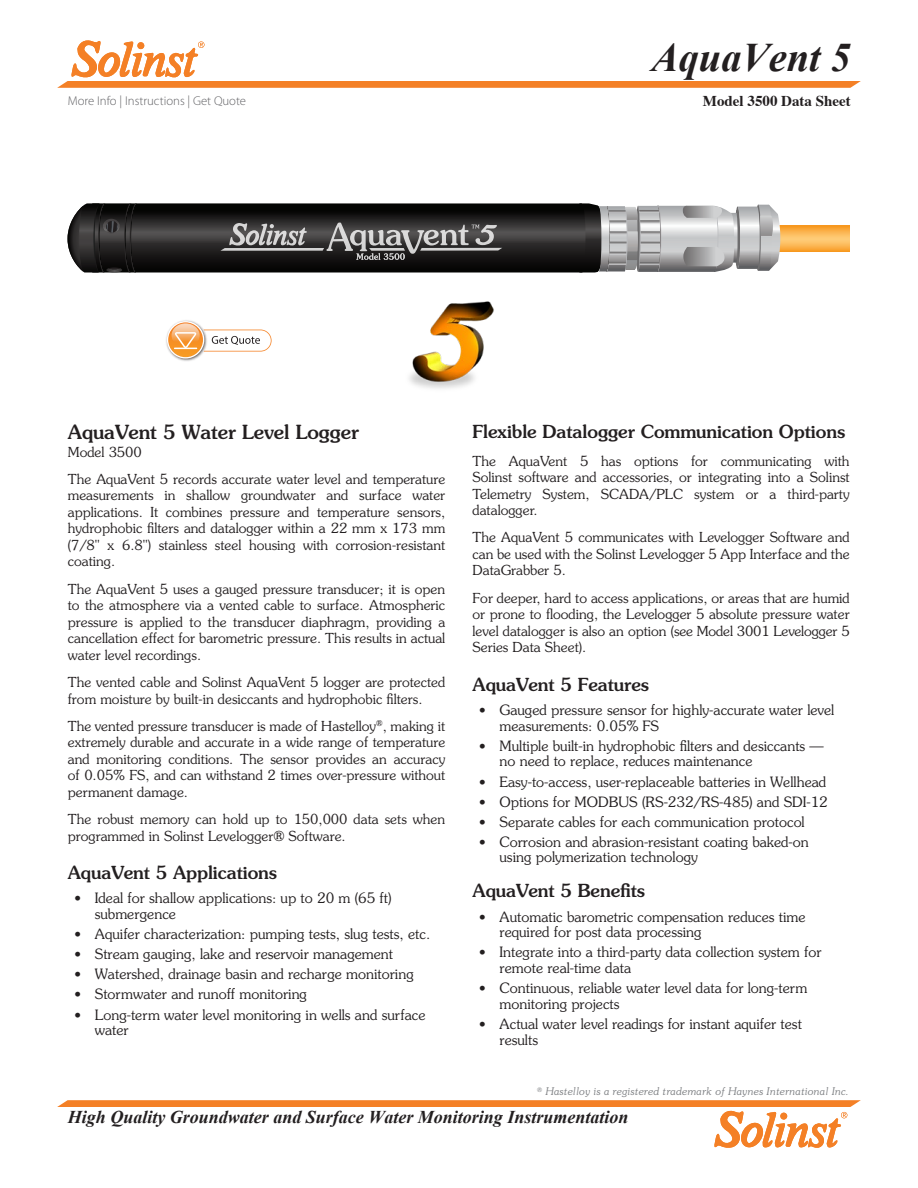
<style>
.page{position:relative;width:918px;height:1188px;background:#fff}
.page>*{position:absolute;margin:0;border:0;box-sizing:border-box;transform-origin:0 0}
.t1{font:italic 700 40.5px "Times New Roman";color:#231f20}
.Body_Subtitles{font:500 19.5px "Souvenir Std";color:#231f20}
.Body_Subtitles-2{font:500 18px "Souvenir Std";color:#231f20}
.t2{font:italic 700 18px "Times New Roman";color:#231f20}
.t3{font:700 15px "Times";color:#231f20}
.t4{font:300 14.25px/15.8px "Souvenir Std";color:#231f20}
.Body_Text{font:300 13.8px/16.5px "Souvenir Std";color:#231f20;text-align:justify}
.ToolBox_List{font:300 12.75px "Myriad Pro";color:#636366}
.t5{font:italic 300 10.5px "Souvenir Std";color:#808285}
</style>
<div class="page">
<svg style="left:57px;top:40px;width:804px;height:48px"></svg>
<svg style="left:57px;top:1100px;width:804px;height:48px"></svg>
<svg style="left:780px;top:226px;width:69px;height:25px"></svg>
<svg style="left:68px;top:203px;width:712px;height:70px"></svg>
<img style="left:409px;top:301px;width:85px;height:88px">
<img style="left:166px;top:320px;width:29px;height:41px">
<svg style="left:167px;top:321px;width:105px;height:38px"></svg>
<p class="ToolBox_List" style="left:68px;top:93px;width:180px">More Info | Instructions | Get Quote</p>
<h1 class="t1" style="left:652px;top:30px;width:201px">AquaVent 5</h1>
<p class="t3" style="left:703px;top:87px;width:149px">Model 3500 Data Sheet</p>
<p class="Body_Subtitles" style="left:68px;top:420px;width:293px">AquaVent 5 Water Level Logger</p>
<p class="Body_Text" style="left:68px;top:444px;width:75px">Model 3500</p>
<p class="Body_Text" style="left:68px;top:471px;width:379px">The AquaVent 5 records accurate water level and temperature measurements in shallow groundwater and surface water applications. It combines pressure and temperature sensors, hydrophobic filters and datalogger within a 22 mm x 173 mm (7/8" x 6.8") stainless steel housing with corrosion-resistant coating.</p>
<p class="Body_Text" style="left:68px;top:581px;width:379px">The AquaVent 5 uses a gauged pressure transducer; it is open to the atmosphere via a vented cable to surface. Atmospheric pressure is applied to the transducer diaphragm, providing a cancellation effect for barometric pressure. This results in actual water level recordings.</p>
<p class="Body_Text" style="left:68px;top:674px;width:379px">The vented cable and Solinst AquaVent 5 logger are protected from moisture by built-in desiccants and hydrophobic filters.</p>
<p class="Body_Text" style="left:68px;top:718px;width:379px">The vented pressure transducer is made of Hastelloy<sup>®</sup>, making it extremely durable and accurate in a wide range of temperature and monitoring conditions. The sensor provides an accuracy of 0.05% FS, and can withstand 2 times over-pressure without permanent damage.</p>
<p class="Body_Text" style="left:68px;top:811px;width:379px">The robust memory can hold up to 150,000 data sets when programmed in Solinst Levelogger® Software.</p>
<p class="Body_Subtitles-2" style="left:68px;top:862px;width:211px">AquaVent 5 Applications</p>
<p class="t4" style="left:95px;top:891px;width:298px;text-indent:-20px">• Ideal for shallow applications: up to 20 m (65 ft) submergence</p>
<p class="t4" style="left:75px;top:926px;width:357px">• Aquifer characterization: pumping tests, slug tests, etc.</p>
<p class="t4" style="left:75px;top:946px;width:320px">• Stream gauging, lake and reservoir management</p>
<p class="t4" style="left:75px;top:966px;width:341px">• Watershed, drainage basin and recharge monitoring</p>
<p class="t4" style="left:75px;top:987px;width:234px">• Stormwater and runoff monitoring</p>
<p class="t4" style="left:95px;top:1007px;width:332px;text-indent:-20px">• Long-term water level monitoring in wells and surface water</p>
<p class="Body_Subtitles-2" style="left:473px;top:420px;width:374px">Flexible Datalogger Communication Options</p>
<p class="Body_Text" style="left:473px;top:452px;width:379px">The AquaVent 5 has options for communicating with Solinst software and accessories, or integrating into a Solinst Telemetry System, SCADA/PLC system or a third-party datalogger.</p>
<p class="Body_Text" style="left:473px;top:529px;width:379px">The AquaVent 5 communicates with Levelogger Software and can be used with the Solinst Levelogger 5 App Interface and the DataGrabber 5.</p>
<p class="Body_Text" style="left:473px;top:589px;width:379px">For deeper, hard to access applications, or areas that are humid or prone to flooding, the Levelogger 5 absolute pressure water level datalogger is also an option (see Model 3001 Levelogger 5<br>Series Data Sheet).</p>
<p class="Body_Subtitles-2" style="left:473px;top:673px;width:178px">AquaVent 5 Features</p>
<p class="t4" style="left:500px;top:702px;width:336px;text-indent:-20px">• Gauged pressure sensor for highly-accurate water level measurements: 0.05% FS</p>
<p class="t4" style="left:500px;top:738px;width:326px;text-indent:-20px">• Multiple built-in hydrophobic filters and desiccants — no need to replace, reduces maintenance</p>
<p class="t4" style="left:479px;top:774px;width:349px">• Easy-to-access, user-replaceable batteries in Wellhead</p>
<p class="t4" style="left:479px;top:794px;width:350px">• Options for MODBUS (RS-232/RS-485) and SDI-12</p>
<p class="t4" style="left:479px;top:814px;width:327px">• Separate cables for each communication protocol</p>
<p class="t4" style="left:500px;top:834px;width:311px;text-indent:-20px">• Corrosion and abrasion-resistant coating baked-on using polymerization technology</p>
<p class="Body_Subtitles-2" style="left:473px;top:880px;width:174px">AquaVent 5 Benefits</p>
<p class="t4" style="left:500px;top:909px;width:308px;text-indent:-20px">• Automatic barometric compensation reduces time required for post data processing</p>
<p class="t4" style="left:500px;top:944px;width:324px;text-indent:-20px">• Integrate into a third-party data collection system for remote real-time data</p>
<p class="t4" style="left:500px;top:980px;width:309px;text-indent:-20px">• Continuous, reliable water level data for long-term monitoring projects</p>
<p class="t4" style="left:500px;top:1016px;width:304px;text-indent:-20px">• Actual water level readings for instant aquifer test results</p>
<p class="t5" style="left:537px;top:1085px;width:313px"><sup>®</sup> Hastelloy is a registered trademark of Haynes International Inc.</p>
<h3 class="t2" style="left:68px;top:1105px;width:562px">High Quality Groundwater and Surface Water Monitoring Instrumentation</h3>
</div>
